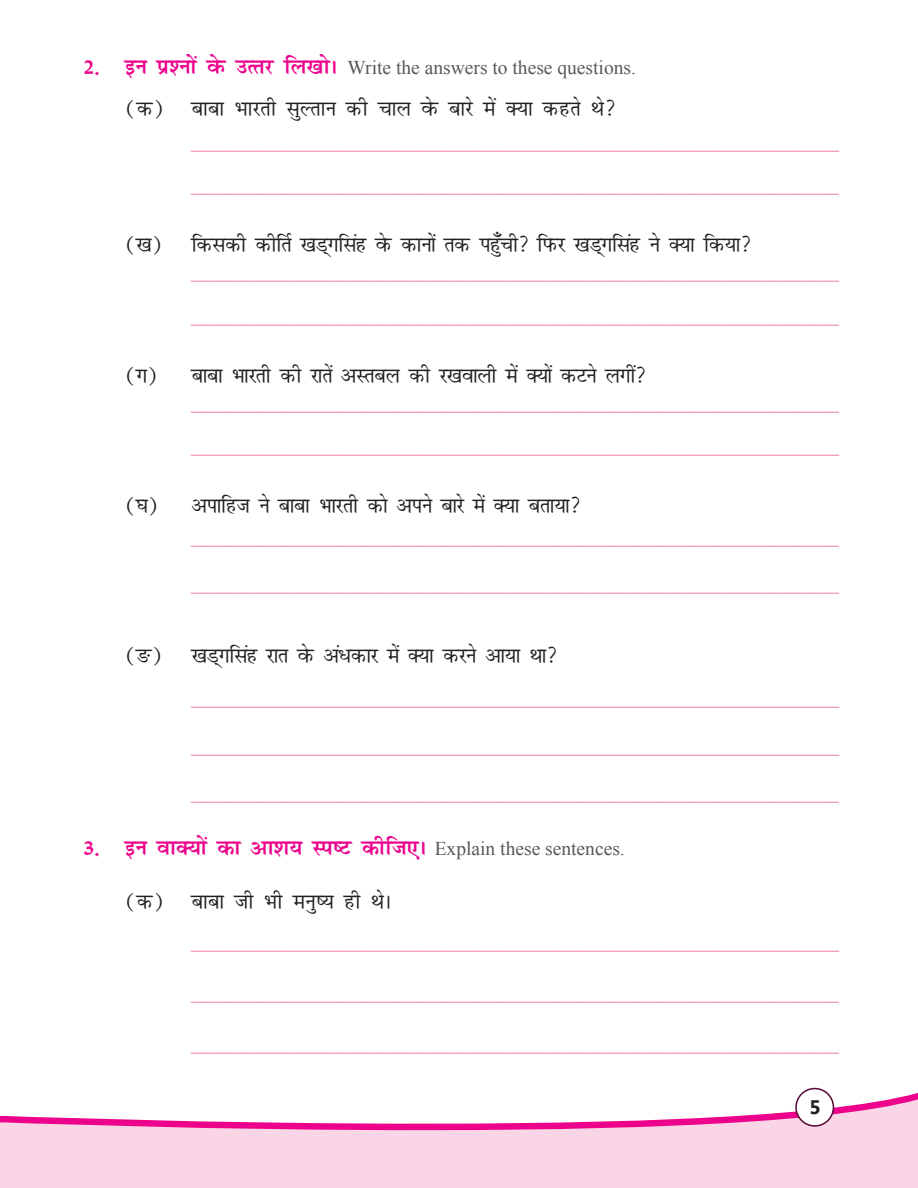
<style>
.page{position:relative;width:918px;height:1188px;background:#fff}
.page>*{position:absolute;margin:0;border:0;box-sizing:border-box;transform-origin:0 0}
.bold_question{font:27px "Times New Roman";color:#f499c2}
.bold_question-2{font:25.5px "Walkman Chanakya 905 Normal";letter-spacing:-.02em;color:#231f20}
.bold_question-3{font:25.5px "Walkman Chanakya 905 Normal";color:#231f20}
.t1{font:700 25.5px "Walkman Chanakya 905";color:#ed028c}
.t2{font:19.5px "Times New Roman";color:#57585a}
.t3{font:700 19.5px "Segoe UI";color:#231f20}
.s1{font-family:"Walkman Chanakya 905";font-weight:700;font-size:25.5px;color:#ed028c}
.s2{font-family:"Times New Roman";font-weight:400;font-size:19.5px;color:#57585a}
</style>
<div class="page">
<svg style="left:3px;top:1088px;width:915px;height:100px;fill:#fad5e5"></svg>
<svg style="left:0;top:1115px;width:3px;height:73px"></svg>
<div style="left:796px;top:1089px;width:37px;height:37px;background:#fff;border-radius:50%"></div>
<div style="left:795px;top:1088px;width:39px;height:39px;border:2px solid #550633;border-radius:50%"></div>
<p class="t2" style="left:83px;top:55px;width:554px"><span class="s1">2- bu iz'uksa osQ mRrj fy[kksA</span> Write the answers to these questions.</p>
<p class="bold_question-3" style="left:125px;top:93px;width:491px">(d) ckck Hkkjrh lqYrku dh pky osQ ckjs esa D;k dgrs Fks\</p>
<p class="bold_question" style="left:191px;top:119px;width:649px">________________________________________________</p>
<p class="bold_question" style="left:191px;top:162px;width:649px">________________________________________________</p>
<p class="bold_question-2" style="left:125px;top:229px;width:626px">([k) fdldh dhfrZ [kM~xflag osQ dkuksa rd igq¡ph\ fiQj [kM~xflag us D;k fd;k\</p>
<p class="bold_question" style="left:191px;top:249px;width:649px">________________________________________________</p>
<p class="bold_question" style="left:191px;top:293px;width:649px">________________________________________________</p>
<p class="bold_question-2" style="left:125px;top:360px;width:521px">(x) ckck Hkkjrh dh jkrsa vLrcy dh j[kokyh esa D;ksa dVus yxha\</p>
<p class="bold_question" style="left:191px;top:380px;width:649px">________________________________________________</p>
<p class="bold_question" style="left:191px;top:423px;width:649px">________________________________________________</p>
<p class="bold_question-2" style="left:125px;top:490px;width:35px">(?k)</p>
<p class="bold_question-2" style="left:191px;top:490px;width:390px">vikfgt us ckck Hkkjrh dks vius ckjs esa D;k crk;k\</p>
<p class="bold_question" style="left:191px;top:514px;width:649px">________________________________________________</p>
<p class="bold_question" style="left:191px;top:561px;width:649px">________________________________________________</p>
<p class="bold_question-2" style="left:125px;top:640px;width:432px">(Ä) [kM~xflag jkr osQ va/dkj esa D;k djus vk;k Fkk\</p>
<p class="bold_question" style="left:191px;top:675px;width:649px">________________________________________________</p>
<p class="bold_question" style="left:191px;top:722px;width:649px">________________________________________________</p>
<p class="bold_question" style="left:191px;top:770px;width:649px">________________________________________________</p>
<p class="t1" style="left:83px;top:832px;width:543px">3- bu okD;ksa dk vk'k; Li"V dhft,A <span class="s2">Explain these sentences.</span></p>
<p class="bold_question-3" style="left:125px;top:886px;width:267px">(d) ckck th Hkh euq"; gh FksA</p>
<p class="bold_question" style="left:191px;top:919px;width:649px">________________________________________________</p>
<p class="bold_question" style="left:191px;top:970px;width:649px">________________________________________________</p>
<p class="bold_question" style="left:191px;top:1021px;width:649px">________________________________________________</p>
<p class="t3" style="left:809px;top:1093px;width:13px">5</p>
</div>
